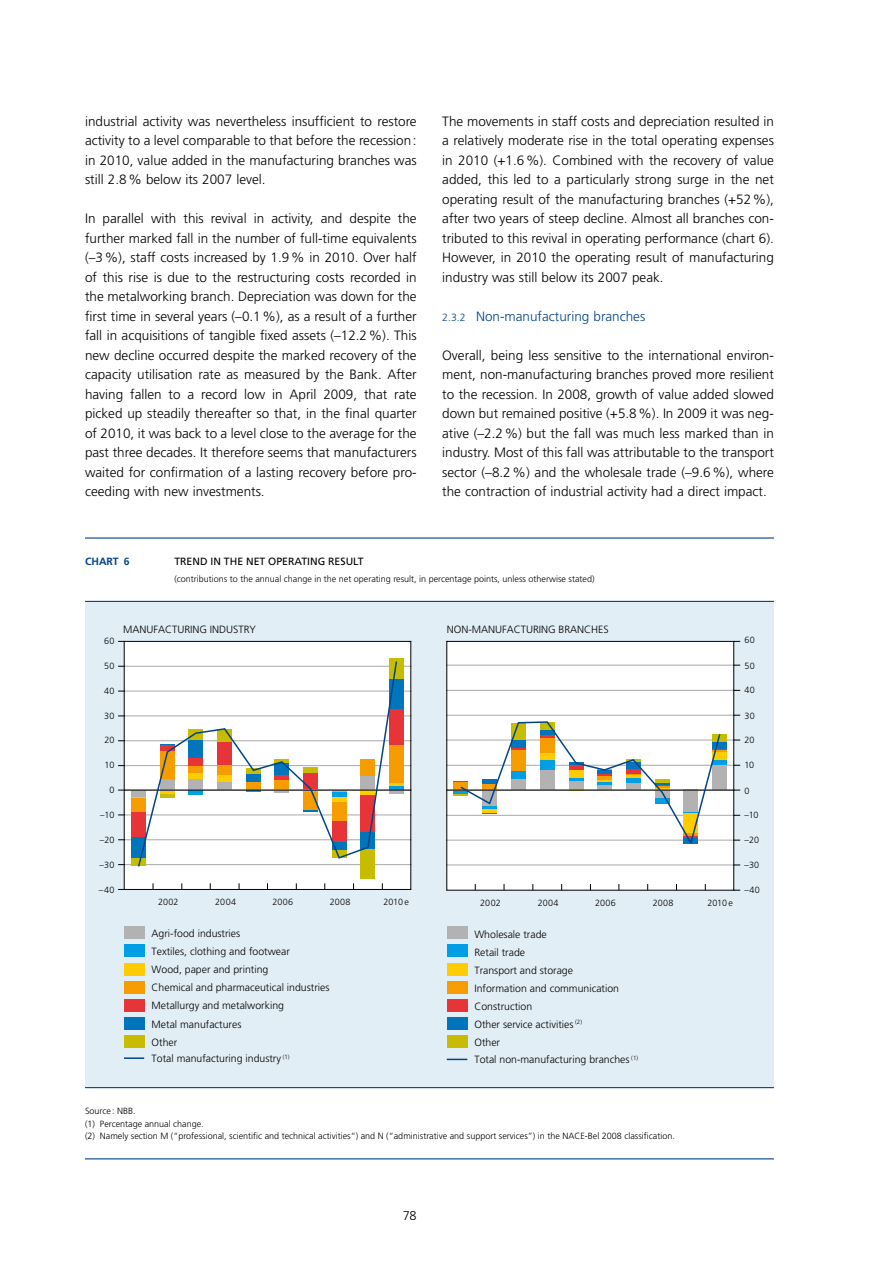
<style>
.page{position:relative;width:893px;height:1263px;background:#fff}
.page>*{position:absolute;margin:0;border:0;box-sizing:border-box;transform-origin:0 0}
.t1{font:300 13.5px/19.5px "Frutiger LT";color:#000;text-align:justify}
.t2{font:300 13.5px "Frutiger LT";color:#048}
.t3{font:300 12.75px "Frutiger LT";color:#000}
.t4{font:300 10.5px/18.1px "Frutiger LT";color:#000}
.t5{font:10.5px "Frutiger LT";color:#000}
.t6{font:700 10.5px "Frutiger LT";color:#048}
.t7{font:300 9px/12.8px "Frutiger LT";color:#000}
.s1{font-size:10.5px}
</style>
<div class="page">
<div style="left:85px;top:601px;width:689px;height:486px;background:#e2eef5"></div>
<hr style="left:85px;top:537px;width:689px;height:2px;background:#048">
<hr style="left:85px;top:601px;width:689px;height:1px;background:#048">
<hr style="left:85px;top:1087px;width:689px;height:1px;background:#048">
<hr style="left:85px;top:1158px;width:689px;height:1px;background:#048">
<div style="left:124px;top:981px;width:20px;height:12px;background:#f59c00"></div>
<div style="left:124px;top:963px;width:20px;height:12px;background:#fc0"></div>
<div style="left:124px;top:945px;width:20px;height:12px;background:#009fe3"></div>
<div style="left:124px;top:926px;width:20px;height:13px;background:#b3b2b2"></div>
<hr style="left:124px;top:1057px;width:20px;height:2px;background:#048">
<div style="left:124px;top:641px;width:287px;height:248px;background:#fff"></div>
<hr style="left:124px;top:666px;width:287px;height:1px;background:#a8a8a7">
<hr style="left:124px;top:691px;width:287px;height:1px;background:#a8a8a7">
<hr style="left:124px;top:715px;width:287px;height:1px;background:#a8a8a7">
<hr style="left:124px;top:740px;width:287px;height:1px;background:#a8a8a7">
<hr style="left:124px;top:765px;width:287px;height:1px;background:#a8a8a7">
<hr style="left:124px;top:814px;width:287px;height:1px;background:#a8a8a7">
<hr style="left:124px;top:839px;width:287px;height:1px;background:#a8a8a7">
<hr style="left:124px;top:864px;width:287px;height:1px;background:#a8a8a7">
<div style="left:131px;top:858px;width:15px;height:8px;background:#c8bc00"></div>
<div style="left:131px;top:837px;width:15px;height:21px;background:#0075bc"></div>
<div style="left:131px;top:812px;width:15px;height:25px;background:#e73439"></div>
<div style="left:131px;top:798px;width:15px;height:14px;background:#f59c00"></div>
<svg style="left:131px;top:796px;width:6px;height:2px"></svg>
<div style="left:131px;top:790px;width:15px;height:6px;background:#b3b2b2"></div>
<div style="left:361px;top:849px;width:14px;height:30px;background:#c8bc00"></div>
<hr style="left:390px;top:790px;width:14px;height:4px;background:#b3b2b2">
<svg style="left:398px;top:786px;width:6px;height:4px"></svg>
<hr style="left:390px;top:783px;width:14px;height:3px;background:#fc0">
<div style="left:390px;top:745px;width:14px;height:38px;background:#f59c00"></div>
<div style="left:390px;top:709px;width:14px;height:36px;background:#e73439"></div>
<div style="left:390px;top:678px;width:14px;height:31px;background:#0075bc"></div>
<div style="left:390px;top:658px;width:14px;height:20px;background:#c8bc00"></div>
<hr style="left:124px;top:790px;width:287px;height:1px;background:#000">
<svg style="left:137px;top:660px;width:261px;height:208px"></svg>
<div style="left:447px;top:641px;width:287px;height:249px;background:#fff"></div>
<hr style="left:446px;top:665px;width:288px;height:1px;background:#a8a8a7">
<hr style="left:446px;top:690px;width:288px;height:1px;background:#a8a8a7">
<hr style="left:446px;top:715px;width:288px;height:1px;background:#a8a8a7">
<hr style="left:446px;top:740px;width:288px;height:1px;background:#a8a8a7">
<hr style="left:446px;top:765px;width:288px;height:1px;background:#a8a8a7">
<hr style="left:446px;top:815px;width:288px;height:1px;background:#a8a8a7">
<hr style="left:446px;top:840px;width:288px;height:1px;background:#a8a8a7">
<hr style="left:446px;top:864px;width:288px;height:1px;background:#a8a8a7">
<hr style="left:446px;top:790px;width:288px;height:1px;background:#000">
<svg style="left:454px;top:721px;width:273px;height:123px"></svg>
<div style="left:124px;top:1035px;width:20px;height:13px;background:#c8bc00"></div>
<div style="left:124px;top:1017px;width:20px;height:13px;background:#0075bc"></div>
<div style="left:124px;top:999px;width:20px;height:13px;background:#e73439"></div>
<svg style="left:447px;top:1059px;width:20px;height:1px"></svg>
<div style="left:124px;top:641px;width:287px;height:249px;border:1px solid #000"></div>
<div style="left:446px;top:641px;width:288px;height:249px;border:1px solid #000"></div>
<div style="left:447px;top:981px;width:20px;height:12px;background:#f59c00"></div>
<div style="left:447px;top:963px;width:20px;height:12px;background:#fc0"></div>
<div style="left:447px;top:945px;width:20px;height:12px;background:#009fe3"></div>
<div style="left:447px;top:926px;width:20px;height:13px;background:#b3b2b2"></div>
<div style="left:447px;top:1036px;width:20px;height:12px;background:#c8bc00"></div>
<div style="left:447px;top:1017px;width:20px;height:13px;background:#0075bc"></div>
<div style="left:447px;top:999px;width:20px;height:13px;background:#e73439"></div>
<p class="t1" style="left:85px;top:112px;width:333px">industrial activity was nevertheless insufficient to restore activity to a level comparable to that before the recession: in 2010, value added in the manufacturing branches was still 2.8% below its 2007 level.</p>
<p class="t1" style="left:85px;top:209px;width:333px">In parallel with this revival in activity, and despite the further marked fall in the number of full-time equivalents (–3%), staff costs increased by 1.9% in 2010. Over half of this rise is due to the restructuring costs recorded in the metalworking branch. Depreciation was down for the first time in several years (–0.1%), as a result of a further fall in acquisitions of tangible fixed assets (–12.2%). This new decline occurred despite the marked recovery of the capacity utilisation rate as measured by the Bank. After having fallen to a record low in April 2009, that rate picked up steadily thereafter so that, in the final quarter of 2010, it was back to a level close to the average for the past three decades. It therefore seems that manufacturers waited for confirmation of a lasting recovery before pro&shy;ceeding with new investments.</p>
<p class="t1" style="left:442px;top:111px;width:333px">The movements in staff costs and depreciation resulted in a relatively moderate rise in the total operating expenses in 2010 (+1.6%). Combined with the recovery of value added, this led to a particularly strong surge in the net operating result of the manufacturing branches (+52%), after two years of steep decline. Almost all branches con&shy;tributed to this revival in operating performance (chart 6).<br>However, in 2010 the operating result of manufacturing industry was still below its 2007 peak.</p>
<p class="t2" style="left:442px;top:308px;width:205px"><span class="s1">2.3.2</span> Non-manufacturing branches</p>
<p class="t1" style="left:442px;top:346px;width:333px">Overall, being less sensitive to the international environ&shy;ment, non-manufacturing branches proved more resilient to the recession. In 2008, growth of value added slowed down but remained positive (+5.8%). In 2009 it was neg&shy;ative (–2.2%) but the fall was much less marked than in industry. Most of this fall was attributable to the transport sector (–8.2%) and the wholesale trade (–9.6%), where the contraction of industrial activity had a direct impact.</p>
<p class="t6" style="left:85px;top:556px;width:46px">Chart 6</p>
<p class="t5" style="left:174px;top:556px;width:134px">TREND IN TH E NET OPERATING</p>
<p class="t5" style="left:328px;top:556px;width:19px">RESULT</p>
<p class="t7" style="left:174px;top:572px;width:422px">(contributions to the annual change in the net operating result, in percentage points, unless otherwise stated)</p>
<p class="t4" style="left:123px;top:620px;width:134px">MANUFACTURING INDUSTRY</p>
<p class="t4" style="left:447px;top:620px;width:163px">NON-MANUFACTURING BRANCHES</p>
<p class="t7" style="left:104px;top:635px;width:12px">60</p>
<p class="t7" style="left:744px;top:634px;width:12px">60</p>
<p class="t7" style="left:104px;top:660px;width:12px">50</p>
<p class="t7" style="left:744px;top:659px;width:12px">50</p>
<p class="t7" style="left:104px;top:684px;width:12px">40</p>
<p class="t7" style="left:744px;top:684px;width:12px">40</p>
<p class="t7" style="left:104px;top:709px;width:12px">30</p>
<p class="t7" style="left:744px;top:709px;width:12px">30</p>
<p class="t7" style="left:104px;top:734px;width:12px">20</p>
<p class="t7" style="left:744px;top:734px;width:12px">20</p>
<p class="t7" style="left:105px;top:759px;width:11px">10</p>
<p class="t7" style="left:744px;top:759px;width:11px">10</p>
<p class="t7" style="left:109px;top:784px;width:7px">0</p>
<p class="t7" style="left:744px;top:784px;width:7px">0</p>
<p class="t7" style="left:100px;top:809px;width:16px">–10</p>
<p class="t7" style="left:744px;top:809px;width:16px">–10</p>
<p class="t7" style="left:100px;top:833px;width:16px">–20</p>
<p class="t7" style="left:744px;top:834px;width:16px">–20</p>
<p class="t7" style="left:100px;top:858px;width:16px">–30</p>
<p class="t7" style="left:744px;top:859px;width:16px">–30</p>
<p class="t7" style="left:99px;top:883px;width:17px">–40</p>
<p class="t7" style="left:744px;top:884px;width:17px">–40</p>
<p class="t7" style="left:158px;top:895px;width:22px">2002</p>
<p class="t7" style="left:215px;top:895px;width:22px">2004</p>
<p class="t7" style="left:272px;top:895px;width:22px">2006</p>
<p class="t7" style="left:330px;top:895px;width:22px">2008</p>
<p class="t7" style="left:383px;top:895px;width:27px">2010 e</p>
<p class="t7" style="left:707px;top:896px;width:27px">2010 e</p>
<p class="t7" style="left:480px;top:896px;width:22px">2002</p>
<p class="t7" style="left:538px;top:896px;width:22px">2004</p>
<p class="t7" style="left:595px;top:896px;width:22px">2006</p>
<p class="t7" style="left:653px;top:896px;width:22px">2008</p>
<p class="t4" style="left:152px;top:924px;width:179px">Agri-food industries<br>Textiles, clothing and footwear<br>Wood, paper and printing<br>Chemical and pharmaceutical industries</p>
<p class="t4" style="left:474px;top:925px;width:74px">Wholesale trade</p>
<p class="t4" style="left:474px;top:961px;width:100px">Transport and storage</p>
<p class="t4" style="left:474px;top:943px;width:52px">Retail trade</p>
<p class="t4" style="left:474px;top:979px;width:146px">Information and communication</p>
<p class="t4" style="left:152px;top:997px;width:134px">Metallurgy and metalworking<br>Metal manufactures<br>Other</p>
<p class="t4" style="left:474px;top:997px;width:109px">Construction<br>Other service activities <sup>(2)<br></sup>Other</p>
<p class="t4" style="left:152px;top:1049px;width:140px">Total manufacturing industry <sup>(1)</sup></p>
<p class="t4" style="left:474px;top:1050px;width:165px">Total non-manufacturing branches <sup>(1)</sup></p>
<p class="t7" style="left:85px;top:1104px;width:591px">Source: NBB.<br>(1) Percentage annual change.<br>(2) Namely section M (“professional, scientific and technical activities“) and N (“administrative and support services”) in the NACE-Bel 2008 classification.</p>
<p class="t3" style="left:403px;top:1209px;width:16px">78</p>
</div>
